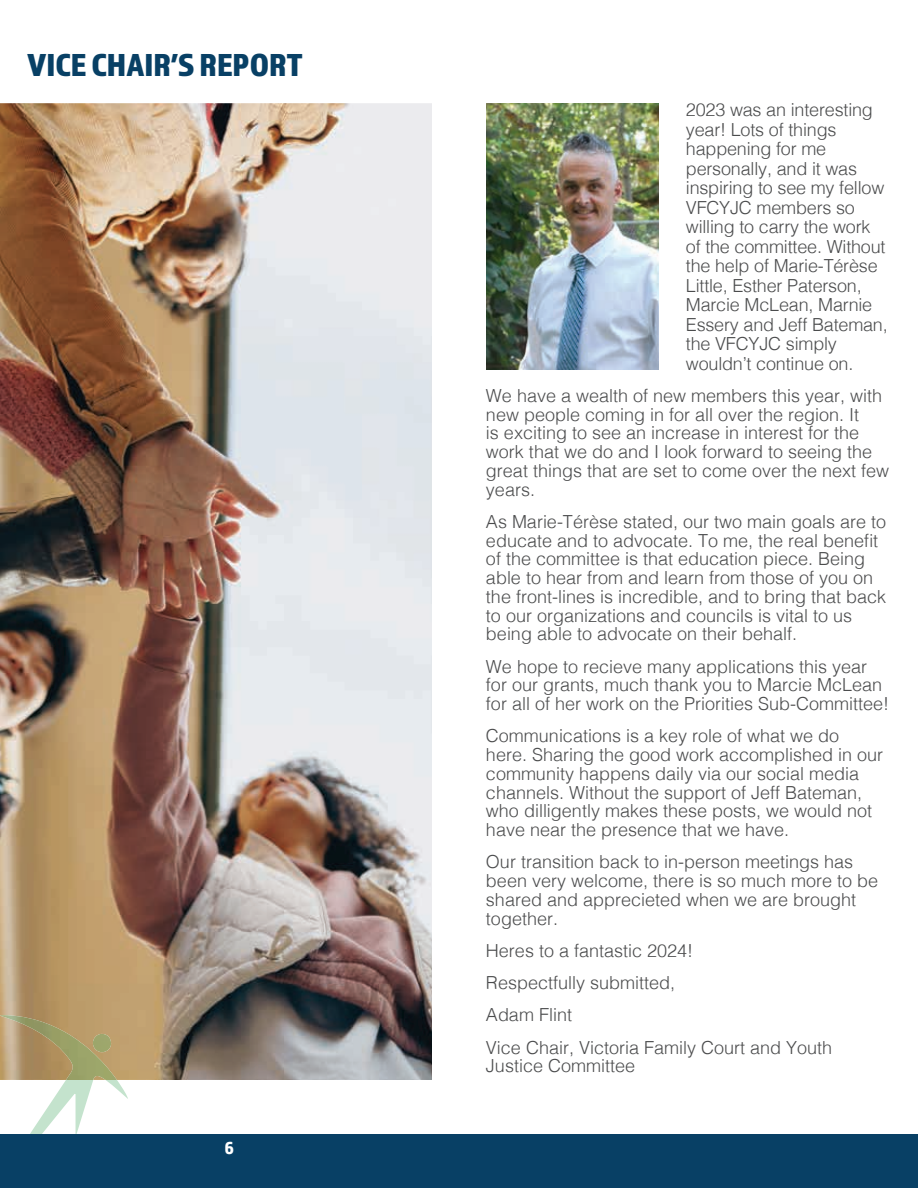
<style>
.page{position:relative;width:918px;height:1188px;background:#fff}
.page>*{position:absolute;margin:0;border:0;box-sizing:border-box;transform-origin:0 0}
.t1{font:33px "Almaq Refined";color:#084065}
.t2{font:300 18px/18.8px "Helvetica";color:#4b4c4d}
.t3{font:18px "Almaq Refined";color:#fff}
</style>
<div class="page">
<img style="left:486px;top:103px;width:173px;height:266px">
<img style="left:0;top:103px;width:432px;height:977px">
<div style="left:0;top:1134px;width:918px;height:54px;background:#084065"></div>
<svg style="left:30px;top:1080px;width:98px;height:54px"></svg>
<img style="left:0;top:1015px;width:117px;height:65px">
<img style="left:93px;top:1034px;width:18px;height:18px">
<h1 class="t1" style="left:27px;top:45px;width:277px">VICE CHAIR’S REPORT</h1>
<p class="t3" style="left:225px;top:1137px;width:11px">6</p>
<p class="t2" style="left:686px;top:99px;width:203px;line-height:19.5px">2023 was an interesting year! Lots of things happening for me personally, and it was inspiring to see my fellow<br>VFCYJC members so willing to carry the work of the committee. Without the help of Marie-Térèse<br>Little, Esther Paterson,<br>Marcie McLean, Marnie<br>Essery and Jeff Bateman, the VFCYJC simply wouldn’t continue on.</p>
<p class="t2" style="left:486px;top:385px;width:405px">We have a wealth of new members this year, with new people coming in for all over the region. It<br>is exciting to see an increase in interest for the work that we do and I look forward to seeing the great things that are set to come over the next few years.</p>
<p class="t2" style="left:486px;top:511px;width:402px">As Marie-Térèse stated, our two main goals are to educate and to advocate. To me, the real benefit of the committee is that education piece. Being able to hear from and learn from those of you on the front-lines is incredible, and to bring that back to our organizations and councils is vital to us being able to advocate on their behalf.</p>
<p class="t2" style="left:486px;top:656px;width:405px">We hope to recieve many applications this year for our grants, much thank you to Marcie McLean for all of her work on the Priorities Sub-Committee!</p>
<p class="t2" style="left:486px;top:725px;width:399px">Communications is a key role of what we do here. Sharing the good work accomplished in our community happens daily via our social media channels. Without the support of Jeff Bateman, who dilligently makes these posts, we would not have near the presence that we have.</p>
<p class="t2" style="left:486px;top:851px;width:394px">Our transition back to in-person meetings has been very welcome, there is so much more to be shared and apprecieted when we are brought together.</p>
<p class="t2" style="left:486px;top:933px;width:348px;line-height:32.2px">Heres to a fantastic 2024!<br>Respectfully submitted,<br>Adam Flint<br>Vice Chair, Victoria Family Court and Youth</p>
<p class="t2" style="left:486px;top:1055px;width:151px">Justice Committee</p>
</div>
